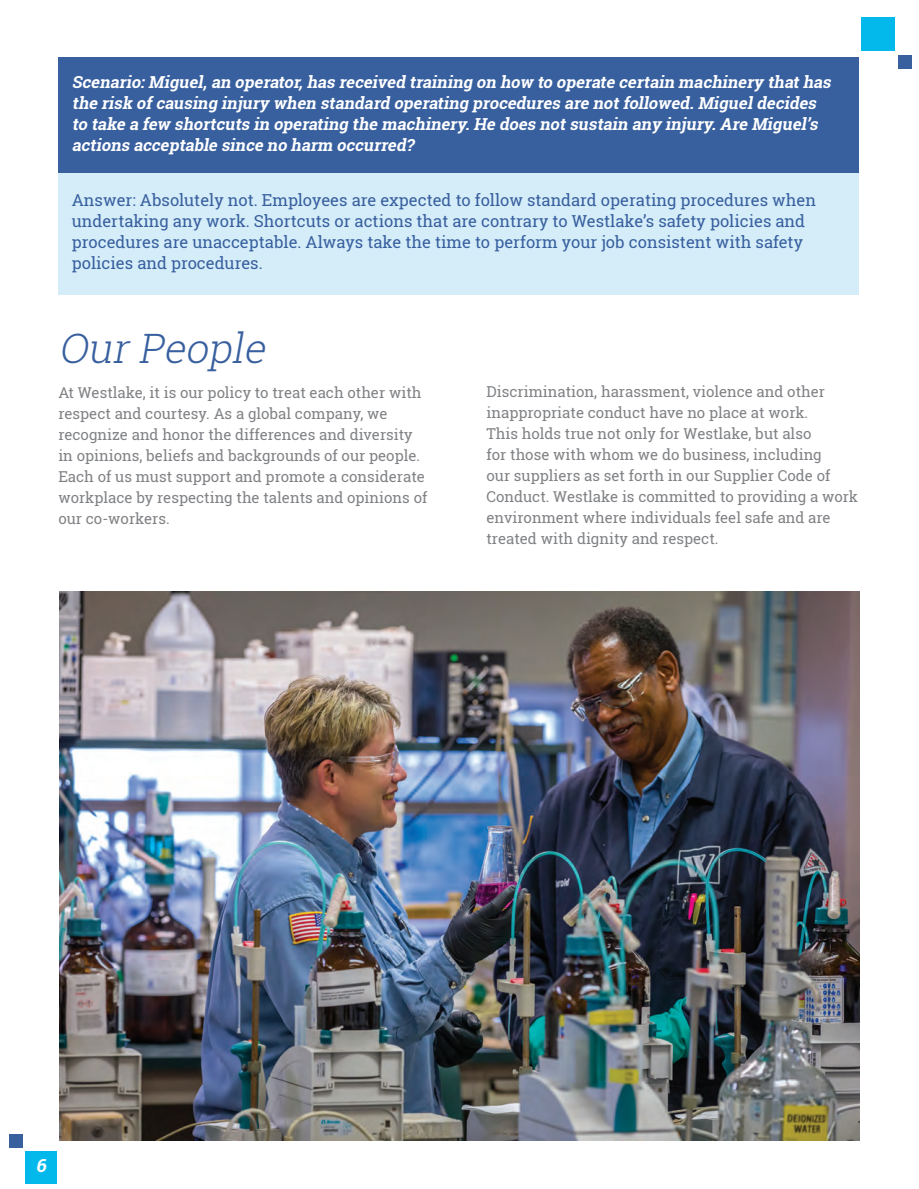
<style>
.page{position:relative;width:919px;height:1189px;background:#fff}
.page>*{position:absolute;margin:0;border:0;box-sizing:border-box;transform-origin:0 0}
.t1{font:italic 300 40.5px "Roboto Slab";color:#385f9e}
.t2{font:italic 700 18px "Roboto Slab";color:#fff}
.t3{font:italic 700 16.5px/21px "Roboto Slab";color:#fff}
.t4{font:16.5px/21px "Roboto Slab";color:#385f9e}
.t5{font:15px/21px "Roboto Slab";color:#808285}
</style>
<div class="page">
<div style="left:58px;top:57px;width:800px;height:119px;background:#385f9e"></div>
<div style="left:58px;top:173px;width:800px;height:122px;background:#d4edf9"></div>
<img style="left:59px;top:591px;width:800px;height:549px">
<div style="left:25px;top:1150px;width:31px;height:33px;background:#03b8eb"></div>
<div style="left:9px;top:1133px;width:13px;height:14px;background:#385f9e"></div>
<div style="left:861px;top:18px;width:33px;height:33px;background:#03b8eb"></div>
<div style="left:898px;top:55px;width:13px;height:13px;background:#385f9e"></div>
<p class="t3" style="left:72px;top:71px;width:764px">Scenario:Miguel,an operator,has received training on how to operate certain machinery thathas the risk ofcausing injury when standard operating procedures are notfollowed.Migueldecides to take a few shortcuts in operating the machinery.He does notsustain any injury.Are Miguel’s actions acceptable since no harm occurred?</p>
<p class="t4" style="left:72px;top:189px;width:745px">Answer: Absolutely not. Employees are expected to follow standard operating procedures when undertaking any work. Shortcuts or actions that are contrary to Westlake’s safety policies and procedures are unacceptable. Always take the time to perform your job consistent with safety policies and procedures.</p>
<h1 class="t1" style="left:58px;top:320px;width:217px">OurPeople</h1>
<p class="t5" style="left:58px;top:381px;width:370px">At Westlake, it is our policy to treat each other with respect and courtesy. As a global company, we recognize and honor the differences and diversity in opinions, beliefs and backgrounds of our people.<br>Each of us must support and promote a considerate workplace by respecting the talents and opinions of our co-workers.</p>
<p class="t5" style="left:486px;top:381px;width:373px">Discrimination, harassment, violence and other inappropriate conduct have no place at work.<br>This holds true not only for Westlake, but also<br>for those with whom we do business, including<br>our suppliers as set forth in our Supplier Code of Conduct. Westlake is committed to providing a work environment where individuals feel safe and are treated with dignity and respect.</p>
<p class="t2" style="left:36px;top:1153px;width:16px">6</p>
</div>
